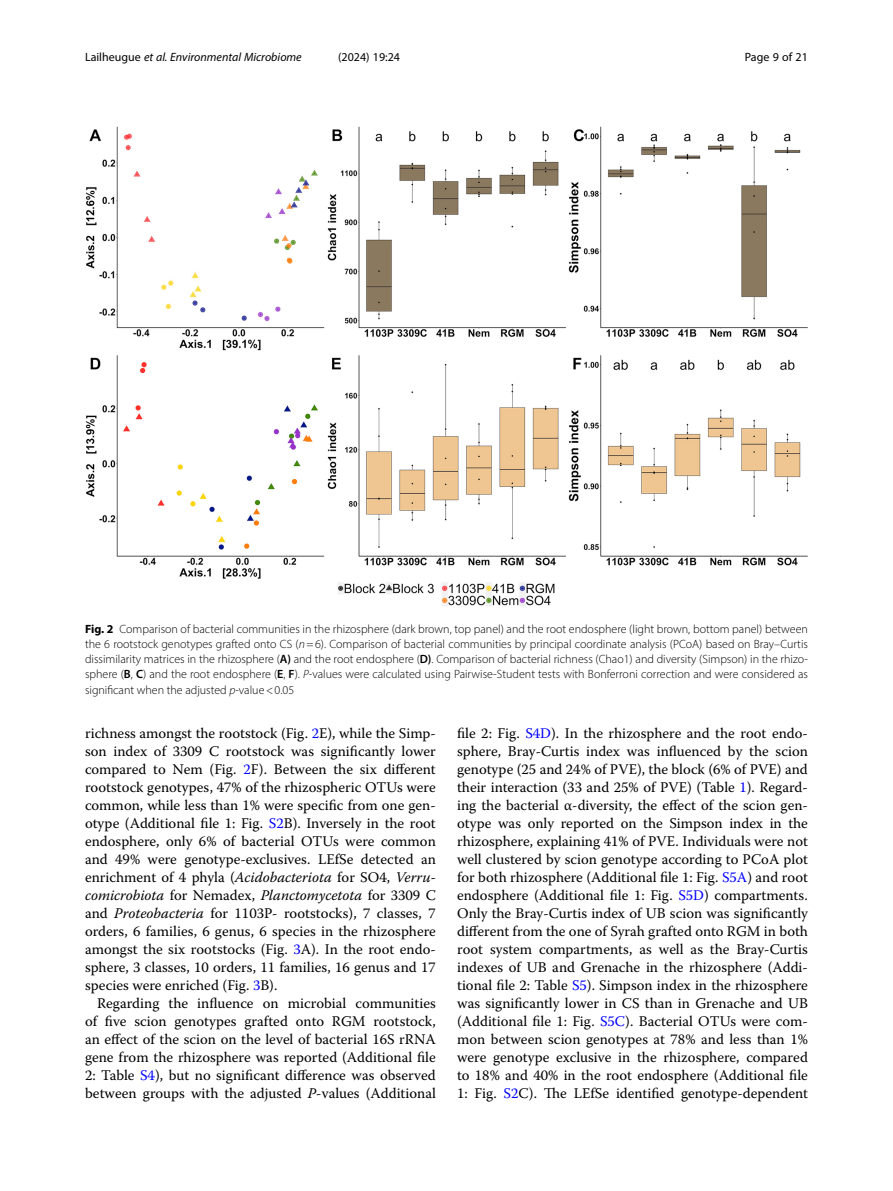
<style>
.page{position:relative;width:893px;height:1191px;background:#fff}
.page>*{position:absolute;margin:0;border:0;box-sizing:border-box;transform-origin:0 0}
.Body_Text_Indent{font:14.7px/18px "Warnock Pro";color:#000;text-align:justify}
.Figure_Caption{font:300 12px/15px "Myriad Pro";color:#000;text-align:justify}
.t1{font:italic 12px "Myriad Pro";color:#000}
.t2{font:12px "Myriad Pro";color:#000}
.s1{font-style:normal}
.s2{font-weight:700}
.s3{font-style:italic}
.s4{font-weight:600}
.s5{color:#00f}
</style>
<div class="page">
<img style="left:85px;top:126px;width:723px;height:480px">
<p class="t1" style="left:85px;top:50px;width:218px"><span class="s1">Lailheugue</span> et al. Environmental Microbiome</p>
<p class="t2" style="left:338px;top:50px;width:63px">(2024) 19:24</p>
<p class="t2" style="left:745px;top:50px;width:65px">Page 9 of 21</p>
<p class="Figure_Caption" style="left:85px;top:622px;width:724px"><span class="s2">Fig. 2</span> Comparison of bacterial communities in the rhizosphere (dark brown, top panel) and the root endosphere (light brown, bottom panel) between the 6 rootstock genotypes grafted onto CS (<span class="s3">n</span>=6). Comparison of bacterial communities by principal coordinate analysis (PCoA) based on Bray–Curtis dissimilarity matrices in the rhizosphere (<span class="s4">A)</span> and the root endosphere (<span class="s4">D)</span>. Comparison of bacterial richness (Chao1) and diversity (Simpson) in the rhizo&shy;sphere (<span class="s4">B</span>, <span class="s4">C</span>) and the root endosphere (<span class="s4">E</span>, <span class="s4">F</span>). <span class="s3">P</span>-values were calculated using Pairwise-Student tests with Bonferroni correction and were considered as significant when the adjusted <span class="s3">p</span>-value&lt;0.05</p>
<p class="Body_Text_Indent" style="left:85px;top:724px;width:352px">richness amongst the rootstock (Fig. <span class="s5">2</span>E), while the Simp&shy;son index of 3309 C rootstock was significantly lower compared to Nem (Fig. <span class="s5">2</span>F). Between the six different rootstock genotypes, 47% of the rhizospheric OTUs were common, while less than 1% were specific from one gen&shy;otype (Additional file 1: Fig. <span class="s5">S2</span>B). Inversely in the root endosphere, only 6% of bacterial OTUs were common and 49% were genotype-exclusives. LEfSe detected an enrichment of 4 phyla (<span class="s3">Acidobacteriota</span> for SO4, <span class="s3">Verru&shy;comicrobiota</span> for Nemadex, <span class="s3">Planctomycetota</span> for 3309 C and <span class="s3">Proteobacteria</span> for 1103P- rootstocks), 7 classes, 7 orders, 6 families, 6 genus, 6 species in the rhizosphere amongst the six rootstocks (Fig. <span class="s5">3</span>A). In the root endo&shy;sphere, 3 classes, 10 orders, 11 families, 16 genus and 17 species were enriched (Fig. <span class="s5">3</span>B).</p>
<p class="Body_Text_Indent" style="left:85px;top:994px;width:352px;text-indent:12px">Regarding the influence on microbial communities of five scion genotypes grafted onto RGM rootstock, an effect of the scion on the level of bacterial 16S rRNA gene from the rhizosphere was reported (Additional file 2: Table <span class="s5">S4</span>), but no significant difference was observed between groups with the adjusted <span class="s3">P</span>-values (Additional</p>
<p class="Body_Text_Indent" style="left:457px;top:724px;width:352px">file 2: Fig. <span class="s5">S4D</span>). In the rhizosphere and the root endo&shy;sphere, Bray-Curtis index was influenced by the scion genotype (25 and 24% of PVE), the block (6% of PVE) and their interaction (33 and 25% of PVE) (Table <span class="s5">1</span>). Regard&shy;ing the bacterial α-diversity, the effect of the scion gen&shy;otype was only reported on the Simpson index in the rhizosphere, explaining 41% of PVE. Individuals were not well clustered by scion genotype according to PCoA plot for both rhizosphere (Additional file 1: Fig. <span class="s5">S5A</span>) and root endosphere (Additional file 1: Fig. <span class="s5">S5D</span>) compartments.<br>Only the Bray-Curtis index of UB scion was significantly different from the one of Syrah grafted onto RGM in both root system compartments, as well as the Bray-Curtis indexes of UB and Grenache in the rhizosphere (Addi&shy;tional file 2: Table <span class="s5">S5</span>). Simpson index in the rhizosphere was significantly lower in CS than in Grenache and UB (Additional file 1: Fig. <span class="s5">S5C</span>). Bacterial OTUs were com&shy;mon between scion genotypes at 78% and less than 1% were genotype exclusive in the rhizosphere, compared to 18% and 40% in the root endosphere (Additional file 1: Fig. <span class="s5">S2</span>C). The LEfSe identified genotype-dependent</p>
</div>
